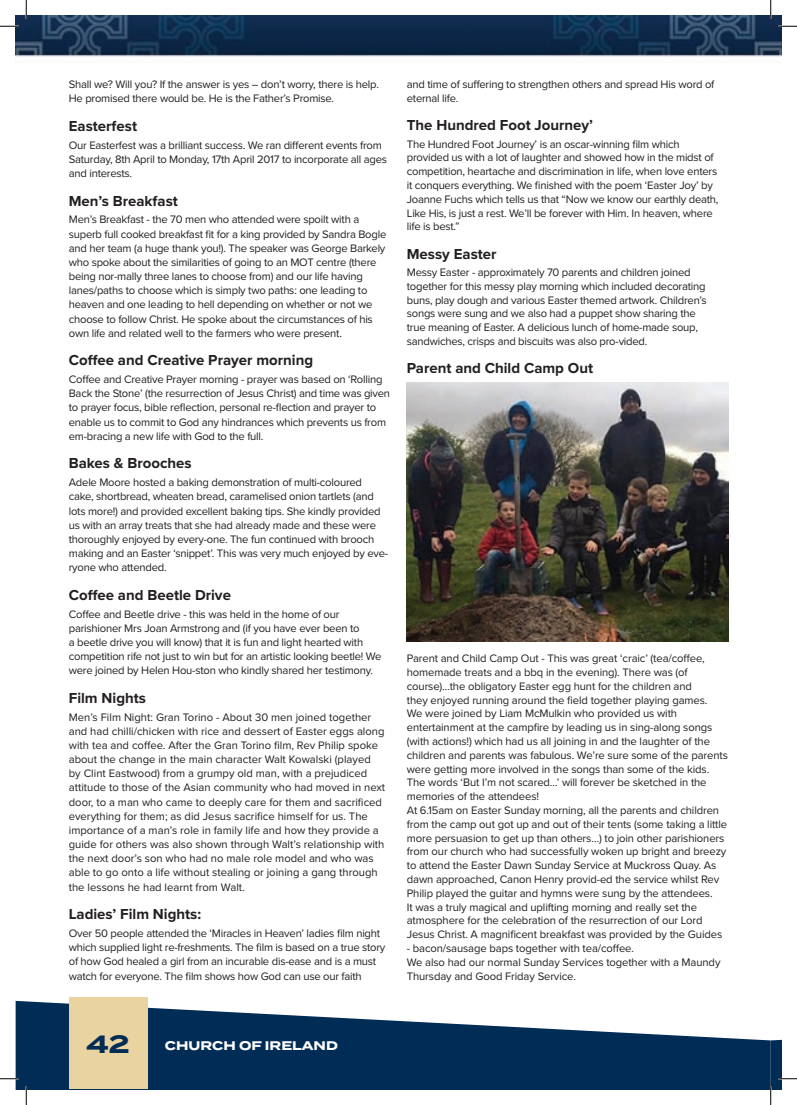
<style>
.page{position:relative;width:797px;height:1105px;background:#fff}
.page>*{position:absolute;margin:0;border:0;box-sizing:border-box;transform-origin:0 0}
.t1{font:700 25px "Termina";color:#002c55}
.t2{font:700 15px "Proxima Nova";color:#231f20}
.t3{font:700 12.5px "Termina";color:#fff}
.t4{font:11.25px/13.8px "Proxima Nova";letter-spacing:-.02em;color:#231f20}
.t5{font:11.25px/14.1px "Proxima Nova";color:#231f20}
</style>
<div class="page">
<svg style="left:16px;top:1001px;width:754px;height:88px;fill:#002c55"></svg>
<img style="left:16px;top:16px;width:765px;height:41px">
<div style="left:69px;top:997px;width:78px;height:92px;background:#e8d3a1"></div>
<img style="left:407px;top:382px;width:321px;height:259px">
<svg style="left:0;top:25px;width:19px;height:2px"></svg>
<svg style="left:778px;top:25px;width:19px;height:2px"></svg>
<svg style="left:0;top:1078px;width:19px;height:1px"></svg>
<svg style="left:25px;top:0;width:2px;height:19px"></svg>
<svg style="left:25px;top:1086px;width:2px;height:19px"></svg>
<svg style="left:770px;top:0;width:1px;height:19px"></svg>
<svg style="left:770px;top:1039px;width:27px;height:66px"></svg>
<p class="t4" style="left:69px;top:78px;width:312px;line-height:14.1px">Shall we? Will you? If the answer is yes – don’t worry, there is help.<br>He promised there would be. He is the Father’s Promise.</p>
<h2 class="t2" style="left:69px;top:117px;width:70px">Easterfest</h2>
<p class="t4" style="left:69px;top:138px;width:320px;line-height:14.1px">Our Easterfest was a brilliant success. We ran different events from<br>Saturday, 8th April to Monday, 17th April 2017 to incorporate all ages and interests.</p>
<h2 class="t2" style="left:69px;top:192px;width:111px">Men’s Breakfast</h2>
<p class="t4" style="left:69px;top:213px;width:319px;line-height:14.1px">Men’s Breakfast - the 70 men who attended were spoilt with a superb full cooked breakfast fit for a king provided by Sandra Bogle and her team (a huge thank you!). The speaker was George Barkely who spoke about the similarities of going to an MOT centre (there being nor-mally three lanes to choose from) and our life having lanes/paths to choose which is simply two paths: one leading to heaven and one leading to hell depending on whether or not we choose to follow Christ. He spoke about the circumstances of his own life and related well to the farmers who were present.</p>
<h2 class="t2" style="left:69px;top:351px;width:246px">Coffee and Creative Prayer morning</h2>
<p class="t4" style="left:69px;top:373px;width:323px;line-height:14.1px">Coffee and Creative Prayer morning - prayer was based on ‘Rolling Back the Stone’ (the resurrection of Jesus Christ) and time was given to prayer focus, bible reflection, personal re-flection and prayer to enable us to commit to God any hindrances which prevents us from em-bracing a new life with God to the full.</p>
<h2 class="t2" style="left:69px;top:454px;width:124px">Bakes &amp; Brooches</h2>
<p class="t4" style="left:69px;top:476px;width:321px;line-height:14.1px">Adele Moore hosted a baking demonstration of multi-coloured cake, shortbread, wheaten bread, caramelised onion tartlets (and lots more!) and provided excellent baking tips. She kindly provided us with an array treats that she had already made and these were thoroughly enjoyed by every-one. The fun continued with brooch making and an Easter ‘snippet’. This was very much enjoyed by eve&shy;ryone who attended.</p>
<h2 class="t2" style="left:69px;top:586px;width:164px">Coffee and Beetle Drive</h2>
<p class="t4" style="left:69px;top:607px;width:314px;line-height:14.1px">Coffee and Beetle drive - this was held in the home of our parishioner Mrs Joan Armstrong and (if you have ever been to<br>a beetle drive you will know) that it is fun and light hearted with competition rife not just to win but for an artistic looking beetle! We were joined by Helen Hou-ston who kindly shared her testimony.</p>
<h2 class="t2" style="left:69px;top:689px;width:79px">Film Nights</h2>
<p class="t5" style="left:69px;top:710px;width:318px">Men’s Film Night: Gran Torino - About 30 men joined together and had chilli/chicken with rice and dessert of Easter eggs along with tea and coffee. After the Gran Torino film, Rev Philip spoke about the change in the main character Walt Kowalski (played by Clint Eastwood) from a grumpy old man, with a prejudiced attitude to those of the Asian community who had moved in next door, to a man who came to deeply care for them and sacrificed everything for them; as did Jesus sacrifice himself for us. The importance of a man’s role in family life and how they provide a guide for others was also shown through Walt’s relationship with the next door’s son who had no male role model and who was able to go onto a life without stealing or joining a gang through the lessons he had learnt from Walt.</p>
<h2 class="t2" style="left:69px;top:905px;width:134px">Ladies’ Film Nights:</h2>
<p class="t4" style="left:69px;top:926px;width:318px;line-height:14.1px">Over 50 people attended the ‘Miracles in Heaven’ ladies film night which supplied light re-freshments. The film is based on a true story of how God healed a girl from an incurable dis-ease and is a must watch for everyone. The film shows how God can use our faith</p>
<p class="t4" style="left:407px;top:78px;width:309px">and time of suffering to strengthen others and spread His word of eternal life.</p>
<h2 class="t2" style="left:407px;top:116px;width:188px">The Hundred Foot Journey’</h2>
<p class="t4" style="left:407px;top:137px;width:313px">The Hundred Foot Journey’ is an oscar-winning film which provided us with a lot of laughter and showed how in the midst of competition, heartache and discrimination in life, when love enters it conquers everything. We finished with the poem ‘Easter Joy’ by Joanne Fuchs which tells us that “Now we know our earthly death, Like His, is just a rest. We’ll be forever with Him. In heaven, where life is best.”</p>
<h2 class="t2" style="left:407px;top:245px;width:91px">Messy Easter</h2>
<p class="t4" style="left:407px;top:266px;width:301px">Messy Easter - approximately 70 parents and children joined together for this messy play morning which included decorating buns, play dough and various Easter themed artwork. Children’s songs were sung and we also had a puppet show sharing the true meaning of Easter. A delicious lunch of home-made soup, sandwiches, crisps and biscuits was also pro-vided.</p>
<h2 class="t2" style="left:407px;top:359px;width:188px">Parent and Child Camp Out</h2>
<p class="t4" style="left:407px;top:652px;width:322px">Parent and Child Camp Out - This was great ‘craic’ (tea/coffee, homemade treats and a bbq in the evening). There was (of course)…the obligatory Easter egg hunt for the children and<br>they enjoyed running around the field together playing games.<br>We were joined by Liam McMulkin who provided us with entertainment at the campfire by leading us in sing-along songs (with actions!) which had us all joining in and the laughter of the children and parents was fabulous. We’re sure some of the parents were getting more involved in the songs than some of the kids.<br>The words ‘But I’m not scared…’ will forever be sketched in the memories of the attendees!<br>At 6.15am on Easter Sunday morning, all the parents and children from the camp out got up and out of their tents (some taking a little more persuasion to get up than others…) to join other parishioners from our church who had successfully woken up bright and breezy to attend the Easter Dawn Sunday Service at Muckross Quay. As dawn approached, Canon Henry provid-ed the service whilst Rev Philip played the guitar and hymns were sung by the attendees.<br>It was a truly magical and uplifting morning and really set the atmosphere for the celebration of the resurrection of our Lord Jesus Christ. A magnificent breakfast was provided by the Guides</p>
<p class="t4" style="left:407px;top:942px;width:315px">- bacon/sausage baps together with tea/coffee.<br>We also had our normal Sunday Services together with a Maundy<br>Thursday and Good Friday Service.</p>
<h1 class="t1" style="left:86px;top:1026px;width:45px">42</h1>
<p class="t3" style="left:165px;top:1037px;width:174px">CHURCH OF IRELAND</p>
</div>
